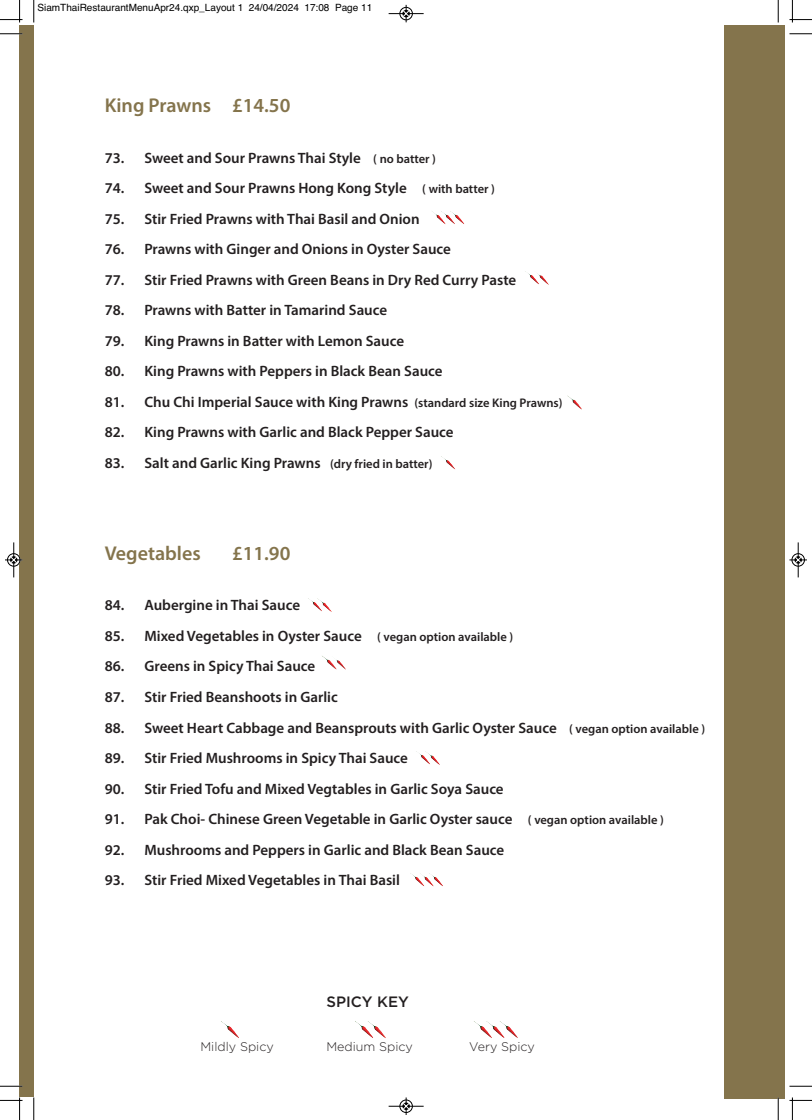
<style>
.page{position:relative;width:812px;height:1120px;background:#fff}
.page>*{position:absolute;margin:0;border:0;box-sizing:border-box;transform-origin:0 0}
.t1{font:600 20px "Myriad Pro";color:#84744c}
.t2{font:600 15px "Myriad Pro";color:#231f20}
.t3{font:500 15px "Gotham";color:#231f20}
.t4{font:300 12.5px "Gotham";color:#231f20}
.t5{font:10px "Helvetica";color:#000}
.s1{font-size:12.5px}
</style>
<div class="page">
<img style="left:221px;top:1021px;width:18px;height:17px">
<img style="left:355px;top:1021px;width:12px;height:13px">
<img style="left:367px;top:1021px;width:19px;height:17px">
<img style="left:474px;top:1021px;width:12px;height:13px">
<img style="left:486px;top:1021px;width:13px;height:17px">
<img style="left:499px;top:1021px;width:19px;height:17px">
<div style="left:724px;top:25px;width:61px;height:1074px;background:#84744c"></div>
<div style="left:20px;top:26px;width:14px;height:1071px;background:#84744c"></div>
<img style="left:525px;top:271px;width:9px;height:9px">
<img style="left:534px;top:273px;width:15px;height:12px">
<img style="left:308px;top:598px;width:9px;height:9px">
<img style="left:317px;top:598px;width:15px;height:14px">
<img style="left:322px;top:656px;width:9px;height:9px">
<img style="left:331px;top:659px;width:15px;height:11px">
<img style="left:416px;top:751px;width:9px;height:10px">
<img style="left:425px;top:751px;width:15px;height:14px">
<img style="left:568px;top:396px;width:14px;height:14px">
<img style="left:441px;top:456px;width:14px;height:13px">
<img style="left:432px;top:211px;width:8px;height:9px">
<img style="left:440px;top:211px;width:10px;height:13px">
<img style="left:450px;top:211px;width:14px;height:13px">
<img style="left:410px;top:873px;width:9px;height:9px">
<img style="left:419px;top:873px;width:9px;height:13px">
<img style="left:428px;top:873px;width:15px;height:13px">
<svg style="left:33px;top:0;width:2px;height:22px"></svg>
<svg style="left:0;top:33px;width:22px;height:2px"></svg>
<svg style="left:777px;top:0;width:2px;height:22px"></svg>
<svg style="left:789px;top:33px;width:23px;height:2px"></svg>
<svg style="left:33px;top:1097px;width:2px;height:23px"></svg>
<svg style="left:0;top:1086px;width:22px;height:1px"></svg>
<svg style="left:777px;top:1097px;width:2px;height:23px"></svg>
<svg style="left:789px;top:1086px;width:23px;height:1px"></svg>
<svg style="left:0;top:0;width:22px;height:22px"></svg>
<svg style="left:789px;top:0;width:23px;height:22px"></svg>
<svg style="left:0;top:1097px;width:22px;height:23px"></svg>
<svg style="left:789px;top:1097px;width:23px;height:23px"></svg>
<div style="left:399px;top:7px;width:14px;height:13px;border:1px solid #fff;border-radius:50%"></div>
<hr style="left:388px;top:13px;width:35px;height:1px;background:#000">
<div style="left:400px;top:7px;width:12px;height:13px;border:1px solid #000;border-radius:50%"></div>
<svg style="left:403px;top:5px;width:6px;height:17px"></svg>
<div style="left:399px;top:1099px;width:14px;height:14px;border:1px solid #fff;border-radius:50%"></div>
<hr style="left:388px;top:1106px;width:35px;height:1px;background:#000">
<div style="left:400px;top:1100px;width:12px;height:13px;border:1px solid #000;border-radius:50%"></div>
<svg style="left:403px;top:1097px;width:6px;height:18px"></svg>
<div style="left:7px;top:553px;width:13px;height:14px;border:1px solid #fff;border-radius:50%"></div>
<hr style="left:14px;top:542px;width:1px;height:35px;background:#000">
<div style="left:7px;top:553px;width:13px;height:13px;border:1px solid #000;border-radius:50%"></div>
<svg style="left:5px;top:557px;width:17px;height:6px"></svg>
<div style="left:791px;top:553px;width:13px;height:14px;border:1px solid #fff;border-radius:50%"></div>
<hr style="left:798px;top:542px;width:1px;height:35px;background:#000">
<div style="left:791px;top:553px;width:13px;height:13px;border:1px solid #000;border-radius:50%"></div>
<svg style="left:789px;top:557px;width:18px;height:6px"></svg>
<p class="t5" style="left:38px;top:2px;width:336px">SiamThaiRestaurantMenuApr24.qxp_Layout 1 24/04/2024 17:08 Page 11</p>
<h1 class="t1" style="left:105px;top:98px;width:187px">King Prawns £14.50</h1>
<p class="t2" style="left:105px;top:152px;width:333px">73. Sweet and Sour Prawns Thai Style <span class="s1">( no batter )</span></p>
<p class="t2" style="left:105px;top:183px;width:392px">74. Sweet and Sour Prawns Hong Kong Style <span class="s1">( with batter )</span></p>
<p class="t2" style="left:105px;top:213px;width:316px">75. Stir Fried Prawns with Thai Basil and Onion</p>
<p class="t2" style="left:105px;top:244px;width:348px">76. Prawns with Ginger and Onions in Oyster Sauce</p>
<p class="t2" style="left:105px;top:274px;width:413px">77. Stir Fried Prawns with Green Beans in Dry Red Curry Paste</p>
<p class="t2" style="left:105px;top:305px;width:284px">78. Prawns with Batter in Tamarind Sauce</p>
<p class="t2" style="left:105px;top:335px;width:301px">79. King Prawns in Batter with Lemon Sauce</p>
<p class="t2" style="left:105px;top:366px;width:339px">80. King Prawns with Peppers in Black Bean Sauce</p>
<p class="t2" style="left:105px;top:396px;width:459px">81. Chu Chi Imperial Sauce with King Prawns <span class="s1">(standard size King Prawns)</span></p>
<p class="t2" style="left:105px;top:427px;width:350px">82. King Prawns with Garlic and Black Pepper Sauce</p>
<p class="t2" style="left:105px;top:457px;width:329px">83. Salt and Garlic King Prawns <span class="s1">(dry fried in batter)</span></p>
<h1 class="t1" style="left:105px;top:545px;width:98px">Vegetables</h1>
<h1 class="t1" style="left:232px;top:545px;width:60px">£11.90</h1>
<p class="t2" style="left:105px;top:600px;width:197px">84. Aubergine in Thai Sauce</p>
<p class="t2" style="left:105px;top:630px;width:410px">85. Mixed Vegetables in Oyster Sauce <span class="s1">( vegan option available )</span></p>
<p class="t2" style="left:105px;top:661px;width:212px">86. Greens in Spicy Thai Sauce</p>
<p class="t2" style="left:105px;top:691px;width:235px">87. Stir Fried Beanshoots in Garlic</p>
<p class="t2" style="left:105px;top:722px;width:602px">88. Sweet Heart Cabbage and Beansprouts with Garlic Oyster Sauce <span class="s1">( vegan option available )</span></p>
<p class="t2" style="left:105px;top:752px;width:305px">89. Stir Fried Mushrooms in Spicy Thai Sauce</p>
<p class="t2" style="left:105px;top:783px;width:400px">90. Stir Fried Tofu and Mixed Vegtables in Garlic Soya Sauce</p>
<p class="t2" style="left:105px;top:813px;width:560px">91. Pak Choi- Chinese Green Vegetable in Garlic Oyster sauce <span class="s1">( vegan option available )</span></p>
<p class="t2" style="left:105px;top:844px;width:401px">92. Mushrooms and Peppers in Garlic and Black Bean Sauce</p>
<p class="t2" style="left:105px;top:874px;width:297px">93. Stir Fried Mixed Vegetables in Thai Basil</p>
<p class="t3" style="left:326px;top:992px;width:84px">SPICY KEY</p>
<p class="t4" style="left:200px;top:1039px;width:75px">Mildly Spicy</p>
<p class="t4" style="left:326px;top:1039px;width:88px">Medium Spicy</p>
<p class="t4" style="left:469px;top:1039px;width:67px">Very Spicy</p>
</div>
